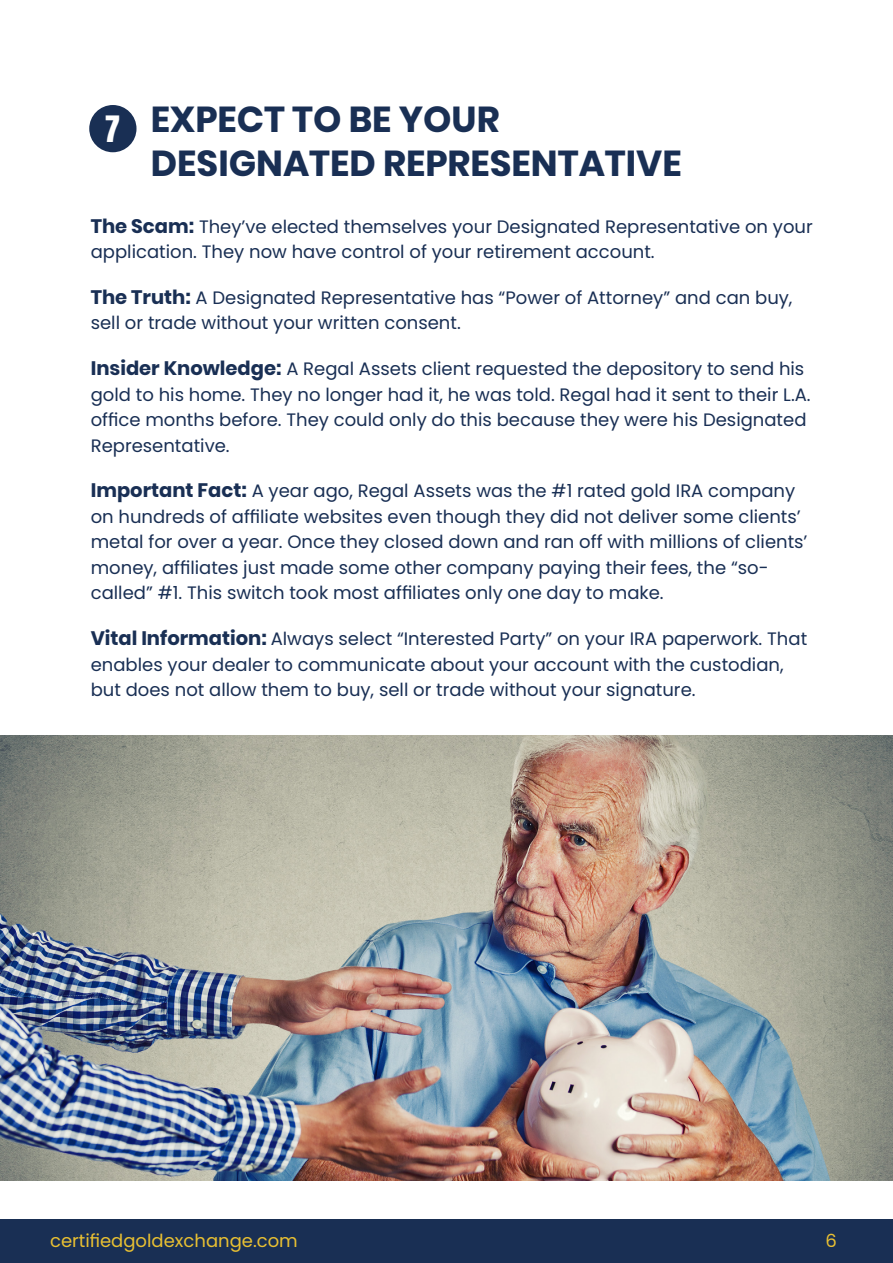
<style>
.page{position:relative;width:893px;height:1263px;background:#fff}
.page>*{position:absolute;margin:0;border:0;box-sizing:border-box;transform-origin:0 0}
.t1{font:700 36px/43.2px "Poppins";color:#192f54}
.t2{font:30.9px "Anton";color:#fff}
.t3{font:18px/25.5px "Poppins";color:#192f54}
.t4{font:18px "Poppins";color:#e9c032}
.s1{font-weight:700;font-size:19.5px}
</style>
<div class="page">
<div style="left:0;top:1220px;width:893px;height:43px;background:#192f54"></div>
<div style="left:89px;top:105px;width:47px;height:47px;background:#192f54;border-radius:50%"></div>
<img style="left:0;top:735px;width:893px;height:446px">
<p class="t2" style="left:105px;top:113px;width:17px">7</p>
<p class="t1" style="left:151px;top:98px;width:532px">EXPECT TO BE YOUR<br>DESIGNATED REPRESENTATIVE</p>
<p class="t3" style="left:91px;top:214px;width:724px"><span class="s1">The Scam:</span> They’ve elected themselves your Designated Representative on your application. They now have control of your retirement account.</p>
<p class="t3" style="left:91px;top:285px;width:703px"><span class="s1">The Truth:</span> A Designated Representative has “Power of Attorney” and can buy, sell or trade without your written consent.</p>
<p class="t3" style="left:91px;top:356px;width:721px"><span class="s1">Insider Knowledge:</span> A Regal Assets client requested the depository to send his gold to his home. They no longer had it, he was told. Regal had it sent to their L.A. office months before. They could only do this because they were his Designated Representative.</p>
<p class="t3" style="left:91px;top:478px;width:718px"><span class="s1">Important Fact:</span> A year ago, Regal Assets was the #1 rated gold IRA company on hundreds of affiliate websites even though they did not deliver some clients’ metal for over a year. Once they closed down and ran off with millions of clients’ money, affiliates just made some other company paying their fees, the “so&shy;called” #1. This switch took most affiliates only one day to make.</p>
<p class="t3" style="left:91px;top:626px;width:718px"><span class="s1">Vital Information:</span> Always select “Interested Party” on your IRA paperwork. That enables your dealer to communicate about your account with the custodian, but does not allow them to buy, sell or trade without your signature.</p>
<p class="t4" style="left:50px;top:1230px;width:249px">certifiedgoldexchange.com</p>
<p class="t4" style="left:826px;top:1230px;width:13px">6</p>
</div>
